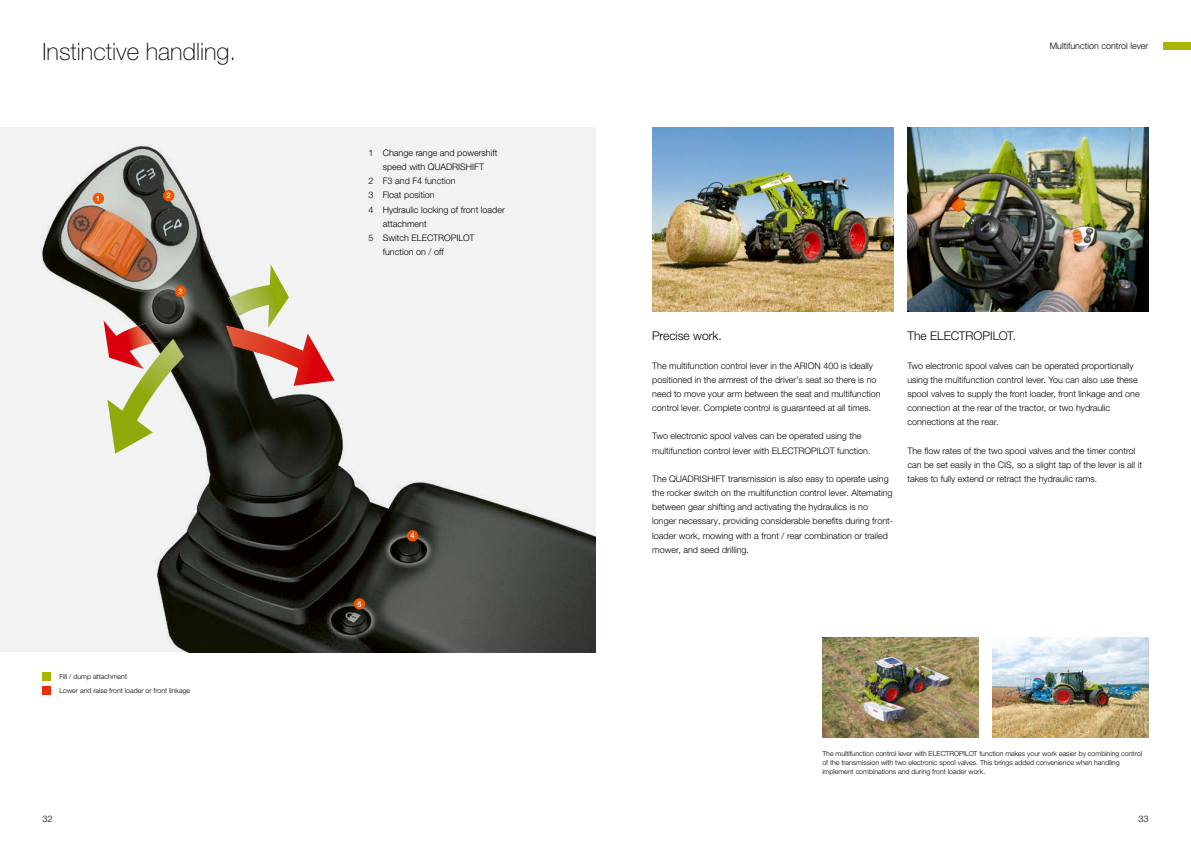
<style>
.page{position:relative;width:1191px;height:842px;background:#fff}
.page>*{position:absolute;margin:0;border:0;box-sizing:border-box;transform-origin:0 0}
.t1{font:100 24px "CLAAS Helvetica Neue";color:#000}
.t2{font:300 12px "CLAAS Helvetica Neue";color:#000}
.t3{font:300 9px/14.2px "CLAAS Helvetica Neue";color:#000}
.t4{font:500 7.5px "CLAAS Helvetica Neue";color:#fff}
.t5{font:300 7px/9px "CLAAS Helvetica Neue";color:#000}
</style>
<div class="page">
<div style="left:1162px;top:43px;width:29px;height:7px;background:#aab500"></div>
<img style="left:0;top:128px;width:595px;height:524px">
<img style="left:104px;top:320px;width:55px;height:49px">
<svg style="left:226px;top:325px;width:108px;height:61px"></svg>
<svg style="left:107px;top:339px;width:77px;height:115px"></svg>
<img style="left:228px;top:264px;width:61px;height:64px">
<img style="left:652px;top:128px;width:241px;height:184px">
<img style="left:907px;top:128px;width:241px;height:184px">
<div style="left:93px;top:193px;width:11px;height:11px;background:#ed5700;border-radius:50%"></div>
<div style="left:163px;top:190px;width:11px;height:11px;background:#ed5700;border-radius:50%"></div>
<div style="left:175px;top:286px;width:11px;height:11px;background:#ed5700;border-radius:50%"></div>
<div style="left:407px;top:530px;width:11px;height:11px;background:#ed5700;border-radius:50%"></div>
<div style="left:354px;top:598px;width:11px;height:11px;background:#ed5700;border-radius:50%"></div>
<img style="left:992px;top:638px;width:156px;height:99px">
<img style="left:822px;top:638px;width:156px;height:99px">
<div style="left:43px;top:672px;width:8px;height:8px;background:#aab500"></div>
<div style="left:43px;top:686px;width:8px;height:8px;background:#e92e09"></div>
<h1 class="t1" style="left:43px;top:36px;width:195px">Instinctive handling.</h1>
<p class="t3" style="left:1049px;top:39px;width:100px">Multifunction control lever</p>
<p class="t4" style="left:96px;top:194px;width:6px">1</p>
<p class="t4" style="left:167px;top:191px;width:6px">2</p>
<p class="t4" style="left:178px;top:286px;width:6px">3</p>
<p class="t5" style="left:60px;top:672px;width:69px">Fill / dump attachment</p>
<p class="t5" style="left:60px;top:686px;width:132px">Lower and raise front loader or front linkage</p>
<p class="t3" style="left:368px;top:146px;width:130px">1 Change range and powershift</p>
<p class="t3" style="left:383px;top:160px;width:103px">speed with QUADRISHIFT</p>
<p class="t3" style="left:368px;top:174px;width:88px">2 F3 and F4 function</p>
<p class="t3" style="left:368px;top:188px;width:67px">3 Float position</p>
<p class="t3" style="left:368px;top:203px;width:138px">4 Hydraulic locking of front loader</p>
<p class="t3" style="left:383px;top:217px;width:45px">attachment</p>
<p class="t3" style="left:368px;top:231px;width:107px">5 Switch ELECTROPILOT</p>
<p class="t3" style="left:383px;top:245px;width:62px">function on / off</p>
<p class="t4" style="left:357px;top:599px;width:6px">5</p>
<p class="t4" style="left:410px;top:531px;width:6px">4</p>
<h2 class="t2" style="left:652px;top:328px;width:71px">Precise work.</h2>
<p class="t3" style="left:652px;top:358px;width:230px">The multifunction control lever in the ARION 400 is ideally positioned in the armrest of the driver’s seat so there is no need to move your arm between the seat and multifunction control lever. Complete control is guaranteed at all times.</p>
<p class="t3" style="left:652px;top:429px;width:220px">Two electronic spool valves can be operated using the multifunction control lever with ELECTROPILOT function.</p>
<p class="t3" style="left:652px;top:472px;width:242px">The QUADRISHIFT transmission is also easy to operate using the rocker switch on the multifunction control lever. Alternating between gear shifting and activating the hydraulics is no longer necessary, providing considerable benefits during front&shy;loader work, mowing with a front / rear combination or trailed mower, and seed drilling.</p>
<h2 class="t2" style="left:907px;top:328px;width:110px">The ELECTROPILOT.</h2>
<p class="t3" style="left:907px;top:358px;width:234px">Two electronic spool valves can be operated proportionally using the multifunction control lever. You can also use these spool valves to supply the front loader, front linkage and one connection at the rear of the tractor, or two hydraulic connections at the rear.</p>
<p class="t3" style="left:907px;top:443px;width:236px">The flow rates of the two spool valves and the timer control can be set easily in the CIS, so a slight tap of the lever is all it takes to fully extend or retract the hydraulic rams.</p>
<p class="t5" style="left:822px;top:749px;width:321px">The multifunction control lever with ELECTROPILOT function makes your work easier by combining control of the transmission with two electronic spool valves. This brings added convenience when handling implement combinations and during front loader work.</p>
<p class="t3" style="left:43px;top:812px;width:11px">32</p>
<p class="t3" style="left:1138px;top:812px;width:12px">33</p>
</div>
